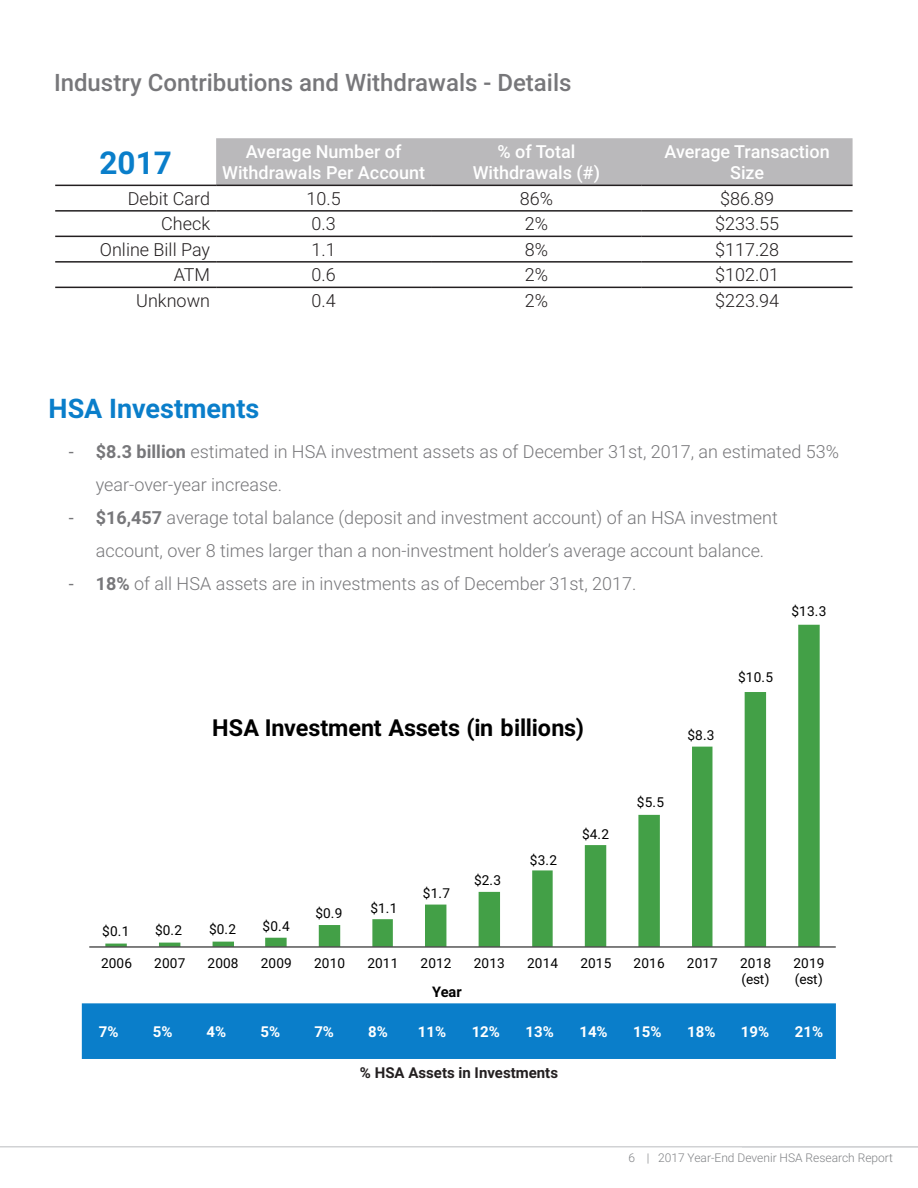
<style>
.page{position:relative;width:918px;height:1188px;background:#fff}
.page>*{position:absolute;margin:0;border:0;box-sizing:border-box;transform-origin:0 0}
.t1{font:700 31.5px "Roboto";color:#0a7eca}
.t2{font:700 27px "Roboto";color:#0a7eca}
.t3{font:500 24px "Roboto";color:#77777a}
.t4{font:700 23.4px "Roboto";letter-spacing:-.005em;color:#000}
.t5{font:300 18px/33px "Roboto";color:#77777a}
.t6{font:300 18px "Roboto";color:#231f20}
.t7{font:500 18px/21.6px "Roboto";color:#fff;text-align:center}
.t8{font:700 15px "Roboto";color:#fff}
.t9{font:700 15px "Roboto";color:#231f20}
.t10{font:700 14.7px "Roboto";color:#000}
.t11{font:13.65px/16.4px "Roboto";letter-spacing:.01em;color:#000}
.t12{font:300 12px "Roboto";color:#808285}
.s1{font-weight:400}
.s2{font-weight:700}
</style>
<div class="page">
<hr style="left:0;top:1146px;width:918px;height:2px;background:#d1d2d4">
<div style="left:216px;top:138px;width:637px;height:47px;background:#bab9bb"></div>
<hr style="left:55px;top:185px;width:161px;height:1px;background:#231f20">
<hr style="left:216px;top:185px;width:215px;height:1px;background:#231f20">
<hr style="left:431px;top:185px;width:211px;height:1px;background:#231f20">
<hr style="left:642px;top:185px;width:211px;height:1px;background:#231f20">
<hr style="left:55px;top:210px;width:161px;height:2px;background:#231f20">
<hr style="left:216px;top:210px;width:215px;height:2px;background:#231f20">
<hr style="left:431px;top:210px;width:211px;height:2px;background:#231f20">
<hr style="left:642px;top:210px;width:211px;height:2px;background:#231f20">
<hr style="left:55px;top:236px;width:161px;height:1px;background:#231f20">
<hr style="left:216px;top:236px;width:215px;height:1px;background:#231f20">
<hr style="left:431px;top:236px;width:211px;height:1px;background:#231f20">
<hr style="left:642px;top:236px;width:211px;height:1px;background:#231f20">
<hr style="left:55px;top:261px;width:161px;height:2px;background:#231f20">
<hr style="left:216px;top:261px;width:215px;height:2px;background:#231f20">
<hr style="left:431px;top:261px;width:211px;height:2px;background:#231f20">
<hr style="left:642px;top:261px;width:211px;height:2px;background:#231f20">
<hr style="left:55px;top:287px;width:161px;height:1px;background:#231f20">
<hr style="left:216px;top:287px;width:215px;height:1px;background:#231f20">
<hr style="left:431px;top:287px;width:211px;height:1px;background:#231f20">
<hr style="left:642px;top:287px;width:211px;height:1px;background:#231f20">
<div style="left:82px;top:1003px;width:754px;height:56px;background:#0a7eca"></div>
<svg style="left:105px;top:625px;width:715px;height:321px"></svg>
<hr style="left:89px;top:946px;width:747px;height:1px;background:#000">
<p class="t3" style="left:54px;top:66px;width:519px">Industry Contributions and Withdrawals - Details</p>
<p class="t1" style="left:100px;top:140px;width:74px">2017</p>
<p class="t7" style="left:222px;top:140px;width:204px">Average Number of<br>Withdrawals Per Account</p>
<p class="t7" style="left:473px;top:140px;width:129px">% of Total<br>Withdrawals (#)</p>
<p class="t7" style="left:665px;top:140px;width:167px">Average Transaction<br>Size</p>
<p class="t6" style="left:128px;top:186px;width:84px">Debit Card</p>
<p class="t6" style="left:306px;top:186px;width:36px">10.5</p>
<p class="t6" style="left:520px;top:186px;width:35px">86%</p>
<p class="t6" style="left:720px;top:186px;width:56px">$86.89</p>
<p class="t6" style="left:161px;top:211px;width:50px">Check</p>
<p class="t6" style="left:311px;top:211px;width:26px">0.3</p>
<p class="t6" style="left:525px;top:211px;width:25px">2%</p>
<p class="t6" style="left:715px;top:211px;width:66px">$233.55</p>
<p class="t6" style="left:100px;top:237px;width:112px">Online Bill Pay</p>
<p class="t6" style="left:311px;top:237px;width:26px">1.1</p>
<p class="t6" style="left:525px;top:237px;width:25px">8%</p>
<p class="t6" style="left:715px;top:237px;width:66px">$117.28</p>
<p class="t6" style="left:174px;top:262px;width:38px">ATM</p>
<p class="t6" style="left:311px;top:262px;width:26px">0.6</p>
<p class="t6" style="left:525px;top:262px;width:25px">2%</p>
<p class="t6" style="left:715px;top:262px;width:66px">$102.01</p>
<p class="t6" style="left:136px;top:288px;width:75px">Unknown</p>
<p class="t6" style="left:311px;top:288px;width:26px">0.4</p>
<p class="t6" style="left:525px;top:288px;width:25px">2%</p>
<p class="t6" style="left:715px;top:288px;width:66px">$223.94</p>
<p class="t2" style="left:49px;top:389px;width:212px">HSA Investments</p>
<p class="t5" style="left:96px;top:435px;width:745px;text-indent:-27px"><span class="s1">-</span> <span class="s2">$8.3 billion</span> estimated in HSA investment assets as of December 31st, 2017, an estimated 53% year-over-year increase.</p>
<p class="t5" style="left:96px;top:501px;width:683px;text-indent:-27px"><span class="s1">-</span> <span class="s2">$16,457</span> average total balance (deposit and investment account) of an HSA investment account, over 8 times larger than a non-investment holder’s average account balance.</p>
<p class="t5" style="left:69px;top:567px;width:569px"><span class="s1">-</span> <span class="s2">18%</span> of all HSA assets are in investments as of December 31st, 2017.</p>
<p class="t4" style="left:212px;top:712px;width:373px">HSA Investment Assets (in billions)</p>
<p class="t11" style="left:102px;top:922px;width:29px">$0.1</p>
<p class="t11" style="left:155px;top:922px;width:29px">$0.2</p>
<p class="t11" style="left:209px;top:920px;width:29px">$0.2</p>
<p class="t11" style="left:263px;top:917px;width:29px">$0.4</p>
<p class="t11" style="left:315px;top:905px;width:29px">$0.9</p>
<p class="t11" style="left:370px;top:899px;width:29px">$1.1</p>
<p class="t11" style="left:423px;top:884px;width:29px">$1.7</p>
<p class="t11" style="left:474px;top:871px;width:29px">$2.3</p>
<p class="t11" style="left:530px;top:851px;width:29px">$3.2</p>
<p class="t11" style="left:582px;top:825px;width:29px">$4.2</p>
<p class="t11" style="left:637px;top:793px;width:29px">$5.5</p>
<p class="t11" style="left:687px;top:726px;width:29px">$8.3</p>
<p class="t11" style="left:791px;top:602px;width:36px">$13.3</p>
<p class="t11" style="left:738px;top:669px;width:36px">$10.5</p>
<p class="t11" style="left:101px;top:954px;width:33px">2006</p>
<p class="t11" style="left:154px;top:954px;width:33px">2007</p>
<p class="t11" style="left:208px;top:954px;width:33px">2008</p>
<p class="t11" style="left:261px;top:954px;width:33px">2009</p>
<p class="t11" style="left:314px;top:954px;width:33px">2010</p>
<p class="t11" style="left:367px;top:954px;width:33px">2011</p>
<p class="t11" style="left:421px;top:954px;width:33px">2012</p>
<p class="t11" style="left:474px;top:954px;width:33px">2013</p>
<p class="t11" style="left:527px;top:954px;width:33px">2014</p>
<p class="t11" style="left:580px;top:954px;width:33px">2015</p>
<p class="t11" style="left:634px;top:954px;width:33px">2016</p>
<p class="t11" style="left:687px;top:954px;width:33px">2017</p>
<p class="t11" style="left:740px;top:954px;width:33px">2018 (est)</p>
<p class="t11" style="left:793px;top:954px;width:33px">2019 (est)</p>
<p class="t10" style="left:432px;top:981px;width:31px">Year</p>
<p class="t8" style="left:99px;top:1021px;width:21px">7%</p>
<p class="t8" style="left:153px;top:1021px;width:21px">5%</p>
<p class="t8" style="left:207px;top:1021px;width:21px">4%</p>
<p class="t8" style="left:261px;top:1021px;width:21px">5%</p>
<p class="t8" style="left:314px;top:1021px;width:21px">7%</p>
<p class="t8" style="left:368px;top:1021px;width:21px">8%</p>
<p class="t8" style="left:418px;top:1021px;width:30px">11%</p>
<p class="t8" style="left:472px;top:1021px;width:30px">12%</p>
<p class="t8" style="left:526px;top:1021px;width:30px">13%</p>
<p class="t8" style="left:579px;top:1021px;width:30px">14%</p>
<p class="t8" style="left:633px;top:1021px;width:30px">15%</p>
<p class="t8" style="left:687px;top:1021px;width:30px">18%</p>
<p class="t8" style="left:741px;top:1021px;width:30px">19%</p>
<p class="t8" style="left:795px;top:1021px;width:30px">21%</p>
<p class="t9" style="left:360px;top:1062px;width:200px">% HSA Assets in Investments</p>
<p class="t12" style="left:628px;top:1150px;width:266px">6 | 2017 Year-End Devenir HSA Research Report</p>
</div>
